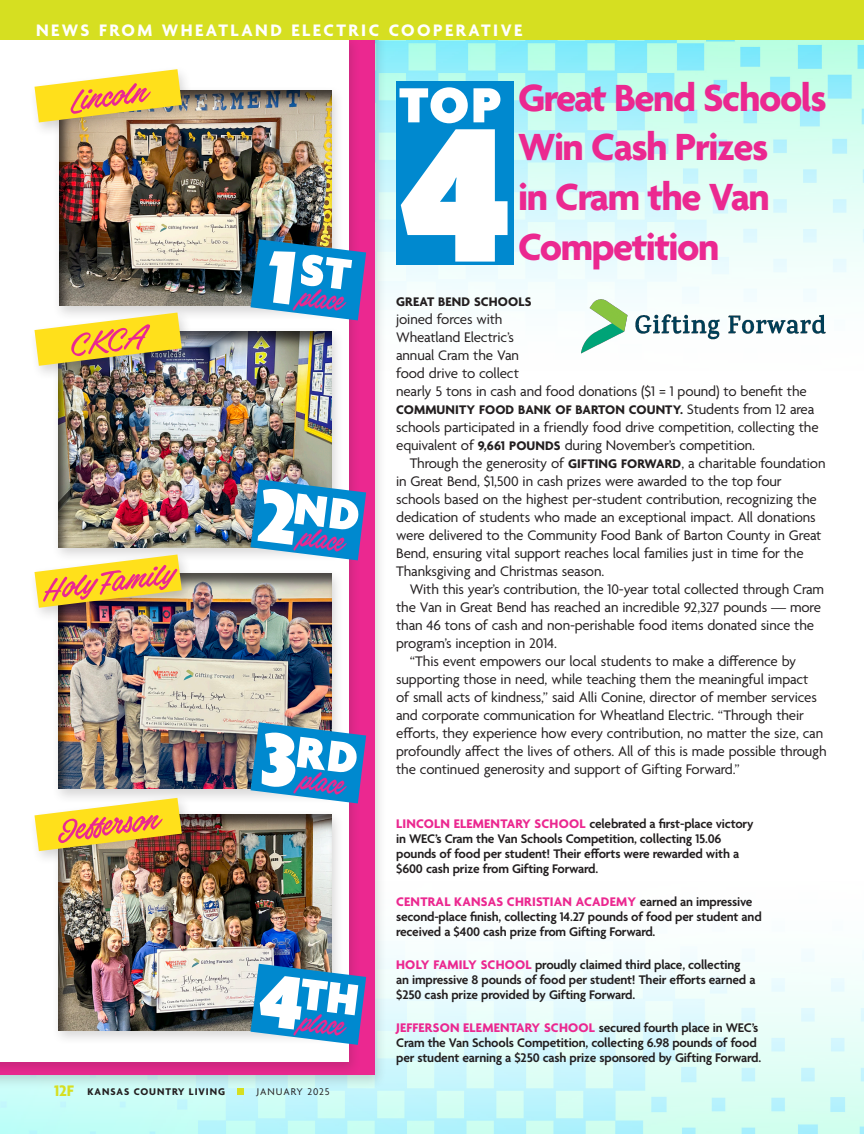
<style>
.page{position:relative;width:864px;height:1134px;background:#fff}
.page>*{position:absolute;margin:0;border:0;box-sizing:border-box;transform-origin:0 0}
.Co-op_Headline{font:900 207.45px "Agenda";color:#fff}
.Co-op_Headline-2{font:900 53.4px "Agenda";color:#fff}
.Co-op_Box_Text_no_indent{font:48px "Gambler Brs";color:#eb2890}
.Co-op_Box_Text_no_indent-2{font:46.65px "Gambler Brs";color:#eb2890;scale:.8 1}
.Co-op_Headline-3{font:700 40.95px/49.8px "Agenda";letter-spacing:-.035em;color:#eb2890}
.t1{font:700 18px "Agenda";letter-spacing:.14em;color:#fff}
.Co-op_Text__no_hyphens{font:15px/18px "Agenda";letter-spacing:-.01em;color:#231f20}
.Co-op_Text_no_indent{font:15px/18px "Agenda";letter-spacing:-.01em;color:#231f20}
.Caption{font:600 13.5px/15px "Agenda";letter-spacing:-.015em;color:#231f20}
.Co-op_Text_no_indent-2{font:700 13.5px "Agenda";letter-spacing:.01em;color:#231f20}
.t2{font:700 10.5px "Agenda";letter-spacing:.09em;color:#231f20}
.t3{font:10.5px "Agenda";letter-spacing:.09em;color:#231f20}
.s1{font-weight:400;font-size:15px}
.s2{font-weight:700;font-size:13.5px}
.s3{font-weight:700;color:#eb2890}
.s4{font-size:16.5px;color:#d6df21}
</style>
<div class="page">
<img style="left:387px;top:40px;width:477px;height:263px">
<img style="left:0;top:944px;width:864px;height:190px">
<div style="left:0;top:17px;width:387px;height:1073px;background:#231f20;opacity:.18"></div>
<div style="left:0;top:22px;width:374px;height:1053px;background:#eb2890"></div>
<div style="left:396px;top:81px;width:118px;height:183px;background:#0089cf"></div>
<div style="left:0;top:33px;width:361px;height:1044px;background:#231f20;opacity:.18"></div>
<div style="left:0;top:38px;width:348px;height:1024px;background:#fff"></div>
<div style="left:51px;top:327px;width:294px;height:236px;background:#231f20;opacity:.18"></div>
<div style="left:57px;top:330px;width:277px;height:219px;background:#231f20;opacity:.75"></div>
<div style="left:51px;top:568px;width:294px;height:237px;background:#231f20;opacity:.18"></div>
<div style="left:57px;top:572px;width:276px;height:218px;background:#231f20;opacity:.75"></div>
<div style="left:51px;top:810px;width:294px;height:236px;background:#231f20;opacity:.18"></div>
<div style="left:57px;top:813px;width:276px;height:219px;background:#231f20;opacity:.75"></div>
<div style="left:52px;top:85px;width:293px;height:237px;background:#231f20;opacity:.18"></div>
<div style="left:57px;top:88px;width:276px;height:220px;background:#231f20;opacity:.75"></div>
<div style="left:28px;top:65px;width:167px;height:72px;background:#231f20;opacity:.18"></div>
<svg style="left:35px;top:69px;width:147px;height:53px"></svg>
<div style="left:28px;top:550px;width:167px;height:72px;background:#231f20;opacity:.18"></div>
<svg style="left:35px;top:555px;width:147px;height:53px"></svg>
<div style="left:28px;top:308px;width:167px;height:73px;background:#231f20;opacity:.18"></div>
<img style="left:35px;top:313px;width:147px;height:53px">
<div style="left:28px;top:793px;width:167px;height:73px;background:#231f20;opacity:.18"></div>
<img style="left:35px;top:798px;width:147px;height:53px">
<img style="left:580px;top:299px;width:248px;height:55px">
<div style="left:237px;top:1088px;width:7px;height:7px;background:#d6df21"></div>
<div style="left:0;top:0;width:864px;height:40px;background:#d6df21"></div>
<svg style="left:251px;top:479px;width:115px;height:81px"></svg>
<svg style="left:251px;top:722px;width:115px;height:81px"></svg>
<svg style="left:251px;top:964px;width:115px;height:81px"></svg>
<svg style="left:251px;top:239px;width:115px;height:81px"></svg>
<p class="t1" style="left:36px;top:21px;width:488px">NEWS FROM WHEATLAND ELECTRIC COOPERATIVE</p>
<p class="Co-op_Box_Text_no_indent" style="left:65px;top:67px;width:80px;rotate:-7deg">Lincoln</p>
<p class="Co-op_Box_Text_no_indent" style="left:66px;top:310px;width:77px;rotate:-7deg">CKCA</p>
<p class="Co-op_Box_Text_no_indent" style="left:38px;top:555px;width:135px;rotate:-7deg">Holy Family</p>
<p class="Co-op_Box_Text_no_indent-2" style="left:304px;top:263px;width:57px;rotate:7deg">place</p>
<p class="Co-op_Box_Text_no_indent-2" style="left:304px;top:503px;width:57px;rotate:7deg">place</p>
<p class="Co-op_Box_Text_no_indent-2" style="left:304px;top:746px;width:57px;rotate:7deg">place</p>
<p class="Co-op_Headline-2" style="left:399px;top:77px;width:104px">TOP</p>
<p class="Co-op_Headline" style="left:399px;top:84px;width:115px">4</p>
<p class="Co-op_Headline-3" style="left:518px;top:75px;width:310px">Great Bend Schools<br>Win Cash Prizes<br>in Cram the Van<br>Competition</p>
<p class="Co-op_Text_no_indent-2" style="left:396px;top:294px;width:137px">GREAT BEND SCHOOLS</p>
<p class="Co-op_Text_no_indent" style="left:396px;top:311px;width:412px">joined forces with<br>Wheatland Electric’s<br>annual Cram the Van<br>food drive to collect<br>nearly 5 tons in cash and food donations ($1 = 1 pound) to benefit the</p>
<p class="Co-op_Text_no_indent-2" style="left:396px;top:402px;width:420px">COMMUNITY FOOD BANK OF BARTON COUNTY. <span class="s1">Students from 12 area</span></p>
<p class="Co-op_Text_no_indent" style="left:396px;top:419px;width:424px">schools participated in a friendly food drive competition, collecting the equivalent of <span class="s2">9,661 POUNDS</span> during November’s competition.</p>
<p class="Co-op_Text__no_hyphens" style="left:396px;top:455px;width:431px;text-indent:14px">Through the generosity of <span class="s2">GIFTING FORWARD</span>, a charitable foundation in Great Bend, $1,500 in cash prizes were awarded to the top four schools based on the highest per-student contribution, recognizing the dedication of students who made an exceptional impact. All donations were delivered to the Community Food Bank of Barton County in Great Bend, ensuring vital support reaches local families just in time for the Thanksgiving and Christmas season.</p>
<p class="Co-op_Text__no_hyphens" style="left:396px;top:581px;width:430px;text-indent:14px">With this year’s contribution, the 10-year total collected through Cram the Van in Great Bend has reached an incredible 92,327 pounds — more than 46 tons of cash and non-perishable food items donated since the program’s inception in 2014.</p>
<p class="Co-op_Text__no_hyphens" style="left:396px;top:653px;width:432px;text-indent:14px">“This event empowers our local students to make a difference by supporting those in need, while teaching them the meaningful impact<br>of small acts of kindness,” said Alli Conine, director of member services and corporate communication for Wheatland Electric. “Through their efforts, they experience how every contribution, no matter the size, can profoundly affect the lives of others. All of this is made possible through the continued generosity and support of Gifting Forward.”</p>
<p class="Co-op_Box_Text_no_indent" style="left:53px;top:797px;width:103px;rotate:-7deg">Jefferson</p>
<p class="Caption" style="left:396px;top:817px;width:359px"><span class="s3">LINCOLN ELEMENTARY SCHOOL</span> celebrated a first-place victory in WEC’s Cram the Van Schools Competition, collecting 15.06 pounds of food per student! Their efforts were rewarded with a $600 cash prize from Gifting Forward.</p>
<p class="Caption" style="left:396px;top:895px;width:367px"><span class="s3">CENTRAL KANSAS CHRISTIAN ACADEMY</span> earned an impressive second-place finish, collecting 14.27 pounds of food per student and received a $400 cash prize from Gifting Forward.</p>
<p class="Caption" style="left:396px;top:958px;width:361px"><span class="s3">HOLY FAMILY SCHOOL</span> proudly claimed third place, collecting an impressive 8 pounds of food per student! Their efforts earned a $250 cash prize provided by Gifting Forward.</p>
<p class="Caption" style="left:396px;top:1021px;width:367px"><span class="s3">JEFFERSON ELEMENTARY SCHOOL</span> secured fourth place in WEC’s<br>Cram the Van Schools Competition, collecting 6.98 pounds of food per student earning a $250 cash prize sponsored by Gifting Forward.</p>
<p class="t2" style="left:54px;top:1086px;width:173px"><span class="s4">12F</span> KANSAS COUNTRY LIVING</p>
<p class="t3" style="left:257px;top:1086px;width:74px">JANUARY 2025</p>
<p class="Co-op_Box_Text_no_indent-2" style="left:304px;top:988px;width:57px;rotate:7deg">place</p>
</div>
